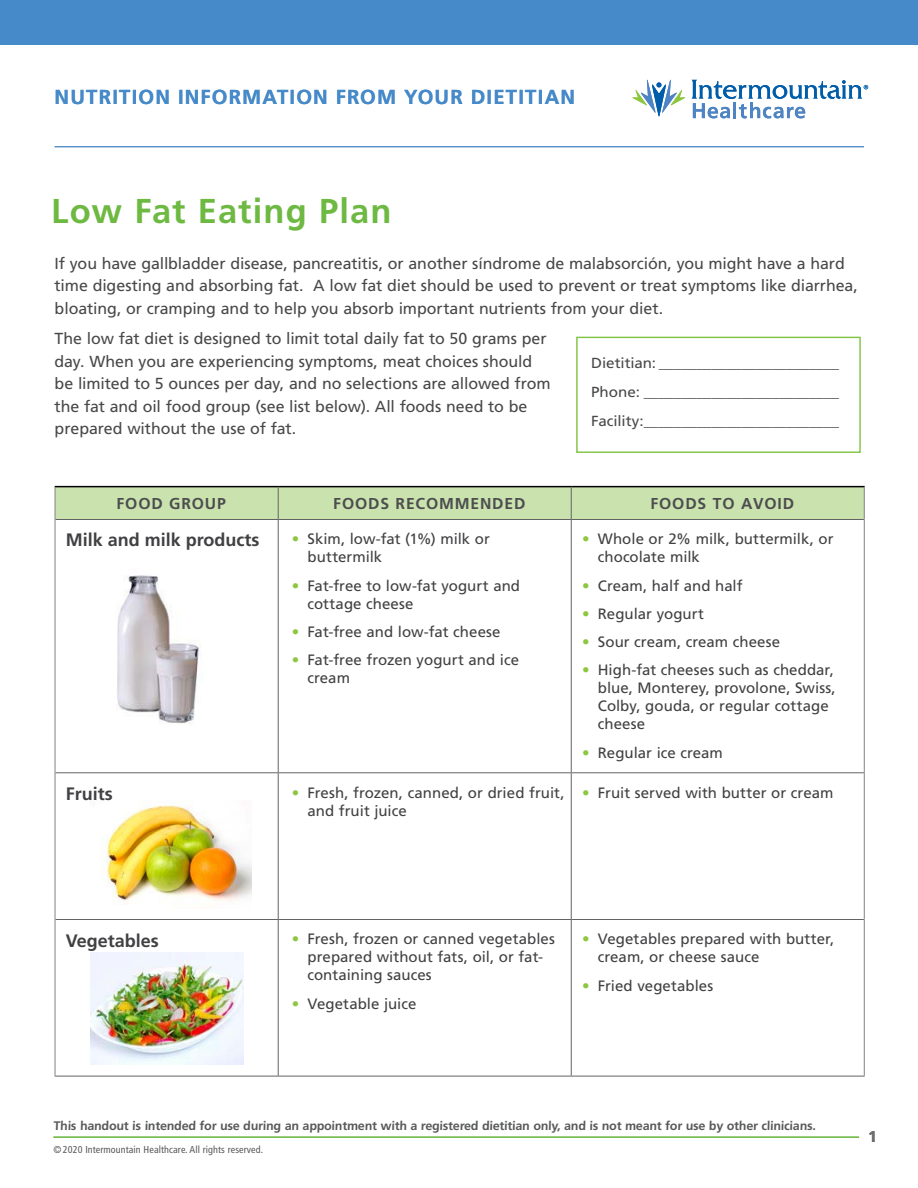
<style>
.page{position:relative;width:918px;height:1188px;background:#fff}
.page>*{position:absolute;margin:0;border:0;box-sizing:border-box;transform-origin:0 0}
.head_1{font:700 34.5px "Frutiger LT Std";letter-spacing:.03em;color:#6db942}
.t1{font:700 20.25px "Frutiger LT Std";letter-spacing:.06em;color:#468ac9}
.t2{font:700 18px "Frutiger LT Pro";color:#414042}
.main{font:15.9px/22.5px "Frutiger LT Std";letter-spacing:-.005em;color:#48484a}
.table_heading{font:700 15.75px "Frutiger LT Std";letter-spacing:.05em;color:#4d4d4f}
.t3{font:700 15.75px "Frutiger LT Std";color:#6d6e71}
.t4{font:15px/18px "Frutiger LT Std";color:#414042}
.main-2{font:14.55px "Frutiger LT Std";color:#48484a;scale:1.04 1}
.t5{font:700 12.3px "Frutiger LT Std";color:#58595b}
.t6{font:condensed 10.05px "Frutiger LT Std";letter-spacing:.01em;color:#58595b}
.s1{font-weight:700;font-stretch:condensed;color:#8dc63f}
</style>
<div class="page">
<img style="left:101px;top:803px;width:150px;height:101px">
<hr style="left:55px;top:146px;width:809px;height:1px;background:#5996cf">
<svg style="left:633px;top:80px;width:52px;height:36px"></svg>
<svg style="left:692px;top:80px;width:176px;height:38px"></svg>
<div style="left:0;top:0;width:918px;height:45px;background:#468ac9"></div>
<hr style="left:53px;top:1137px;width:806px;height:1px;background:#6db942">
<div style="left:576px;top:337px;width:285px;height:116px;border:1px solid #80c342"></div>
<div style="left:56px;top:487px;width:808px;height:32px;background:#cae3ae"></div>
<hr style="left:55px;top:486px;width:223px;height:1px;background:#000">
<hr style="left:278px;top:486px;width:293px;height:1px;background:#000">
<hr style="left:571px;top:486px;width:294px;height:1px;background:#000">
<hr style="left:278px;top:487px;width:1px;height:32px;background:#636466">
<hr style="left:571px;top:487px;width:1px;height:32px;background:#636466">
<hr style="left:55px;top:519px;width:223px;height:1px;background:#636466">
<hr style="left:278px;top:520px;width:1px;height:252px;background:#636466">
<hr style="left:278px;top:773px;width:1px;height:146px;background:#636466">
<hr style="left:278px;top:920px;width:1px;height:156px;background:#636466">
<hr style="left:278px;top:519px;width:293px;height:1px;background:#636466">
<hr style="left:571px;top:520px;width:1px;height:252px;background:#636466">
<hr style="left:571px;top:773px;width:1px;height:146px;background:#636466">
<hr style="left:571px;top:920px;width:1px;height:156px;background:#636466">
<hr style="left:571px;top:519px;width:293px;height:1px;background:#636466">
<hr style="left:55px;top:772px;width:223px;height:1px;background:#636466">
<hr style="left:55px;top:919px;width:223px;height:1px;background:#636466">
<hr style="left:55px;top:1076px;width:223px;height:1px;background:#636466">
<hr style="left:278px;top:772px;width:293px;height:1px;background:#636466">
<hr style="left:278px;top:919px;width:293px;height:1px;background:#636466">
<hr style="left:278px;top:1076px;width:293px;height:1px;background:#636466">
<hr style="left:571px;top:772px;width:293px;height:1px;background:#636466">
<hr style="left:571px;top:919px;width:293px;height:1px;background:#636466">
<hr style="left:571px;top:1076px;width:294px;height:1px;background:#636466">
<hr style="left:55px;top:487px;width:1px;height:32px;background:#808285">
<hr style="left:864px;top:487px;width:1px;height:32px;background:#808285">
<hr style="left:55px;top:519px;width:1px;height:254px;background:#808285">
<hr style="left:864px;top:519px;width:1px;height:254px;background:#808285">
<hr style="left:55px;top:773px;width:1px;height:147px;background:#808285">
<hr style="left:864px;top:773px;width:1px;height:147px;background:#808285">
<hr style="left:55px;top:920px;width:1px;height:156px;background:#808285">
<hr style="left:864px;top:920px;width:1px;height:156px;background:#808285">
<img style="left:116px;top:575px;width:83px;height:149px">
<img style="left:91px;top:952px;width:152px;height:113px">
<p class="t1" style="left:55px;top:85px;width:522px">NUTRITION INFORMATION FROM YOUR DIETITIAN</p>
<p class="head_1" style="left:51px;top:190px;width:342px">Low Fat Eating Plan</p>
<p class="main" style="left:55px;top:252px;width:805px">If you have gallbladder disease, pancreatitis, or another síndrome de malabsorción, you might have a hard time digesting and absorbing fat. A low fat diet should be used to prevent or treat symptoms like diarrhea, bloating, or cramping and to help you absorb important nutrients from your diet.</p>
<p class="main" style="left:55px;top:328px;width:498px">The low fat diet is designed to limit total daily fat to 50 grams per day. When you are experiencing symptoms, meat choices should be limited to 5 ounces per day, and no selections are allowed from the fat and oil food group (see list below). All foods need to be prepared without the use of fat.</p>
<p class="main-2" style="left:591px;top:355px;width:240px">Dietitian: ________________________</p>
<p class="main-2" style="left:591px;top:384px;width:240px">Phone: __________________________</p>
<p class="main-2" style="left:591px;top:413px;width:240px">Facility:__________________________</p>
<p class="table_heading" style="left:117px;top:494px;width:111px">FOOD GROUP</p>
<p class="table_heading" style="left:333px;top:494px;width:194px">FOODS RECOMMENDED</p>
<p class="table_heading" style="left:651px;top:494px;width:145px">FOODS TO AVOID</p>
<p class="t2" style="left:66px;top:530px;width:195px">Milk and milk products</p>
<p class="t4" style="left:307px;top:530px;width:184px;text-indent:-16px"><span class="s1">•</span> Skim, low-fat (1%) milk or buttermilk</p>
<p class="t4" style="left:307px;top:576px;width:214px;text-indent:-16px"><span class="s1">•</span> Fat-free to low-fat yogurt and cottage cheese</p>
<p class="t4" style="left:292px;top:623px;width:210px"><span class="s1">•</span> Fat-free and low-fat cheese</p>
<p class="t4" style="left:307px;top:651px;width:213px;text-indent:-16px"><span class="s1">•</span> Fat-free frozen yogurt and ice cream</p>
<p class="t4" style="left:598px;top:530px;width:237px;text-indent:-16px"><span class="s1">•</span> Whole or 2% milk, buttermilk, or chocolate milk</p>
<p class="t4" style="left:582px;top:576px;width:162px"><span class="s1">•</span> Cream, half and half</p>
<p class="t4" style="left:582px;top:605px;width:123px"><span class="s1">•</span> Regular yogurt</p>
<p class="t4" style="left:582px;top:633px;width:200px"><span class="s1">•</span> Sour cream, cream cheese</p>
<p class="t4" style="left:598px;top:661px;width:239px;text-indent:-16px"><span class="s1">•</span> High-fat cheeses such as cheddar, blue, Monterey, provolone, Swiss,<br>Colby, gouda, or regular cottage cheese</p>
<p class="t4" style="left:582px;top:743px;width:142px"><span class="s1">•</span> Regular ice cream</p>
<p class="t2" style="left:66px;top:783px;width:48px">Fruits</p>
<p class="t4" style="left:307px;top:783px;width:259px;text-indent:-16px"><span class="s1">•</span> Fresh, frozen, canned, or dried fruit, and fruit juice</p>
<p class="t4" style="left:582px;top:783px;width:253px"><span class="s1">•</span> Fruit served with butter or cream</p>
<p class="t2" style="left:66px;top:930px;width:95px">Vegetables</p>
<p class="t4" style="left:307px;top:930px;width:249px;text-indent:-16px"><span class="s1">•</span> Fresh, frozen or canned vegetables prepared without fats, oil, or fat&shy;containing sauces</p>
<p class="t4" style="left:292px;top:994px;width:126px"><span class="s1">•</span> Vegetable juice</p>
<p class="t4" style="left:598px;top:930px;width:238px;text-indent:-16px"><span class="s1">•</span> Vegetables prepared with butter, cream, or cheese sauce</p>
<p class="t4" style="left:582px;top:976px;width:133px"><span class="s1">•</span> Fried vegetables</p>
<p class="t5" style="left:53px;top:1118px;width:764px">This handout is intended for use during an appointment with a registered dietitian only, and is not meant for use by other clinicians.</p>
<p class="t6" style="left:53px;top:1144px;width:211px">© 2020 Intermountain Healthcare. All rights reserved.</p>
<p class="t3" style="left:868px;top:1127px;width:10px">1</p>
</div>
